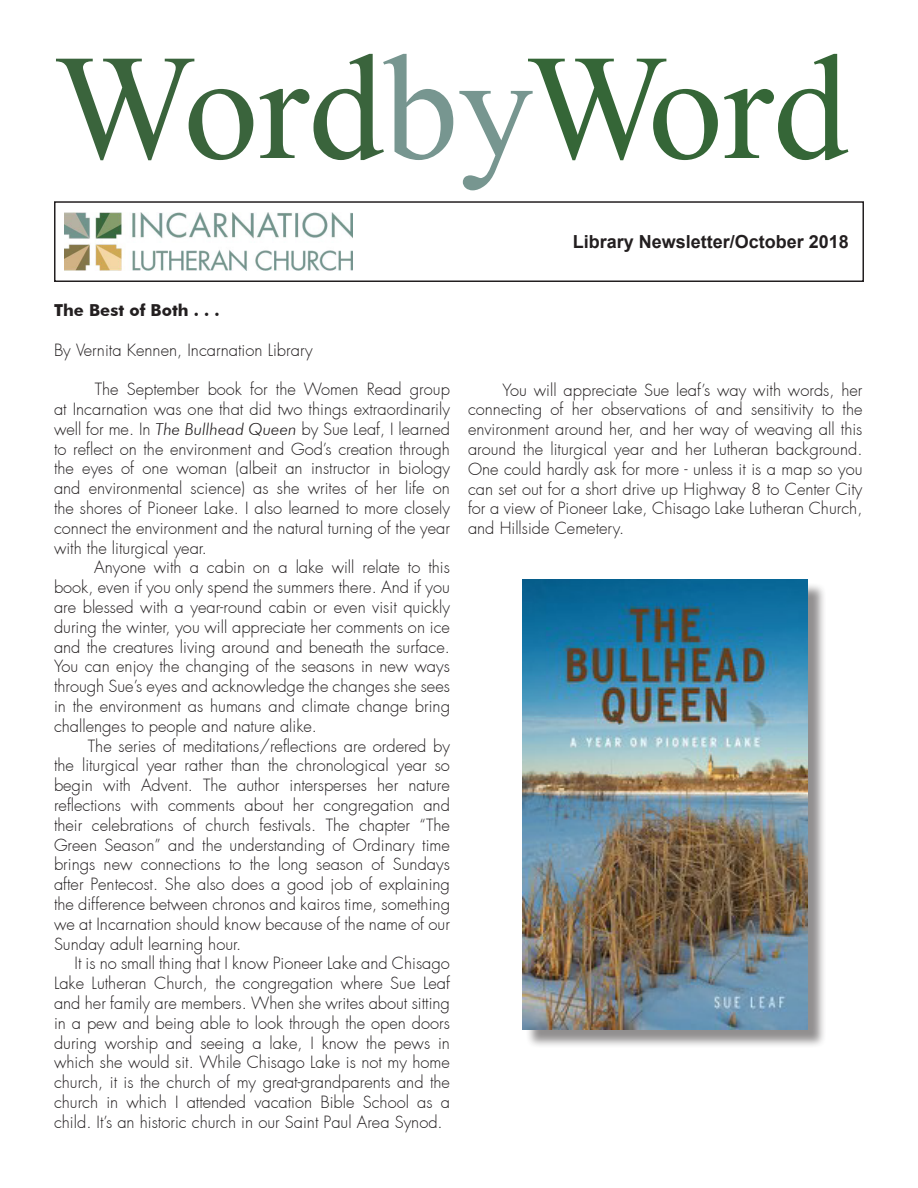
<style>
.page{position:relative;width:918px;height:1188px;background:#fff}
.page>*{position:absolute;margin:0;border:0;box-sizing:border-box;transform-origin:0 0}
.t1{font:150px "Times New Roman";color:#3a643c}
.t2{font:700 18px "Arial";color:#231f20}
.t3{font:300 16.5px/19.8px "Futura";color:#231f20;text-align:justify}
.t4{font:700 16.5px "Futura BT";color:#231f20}
.s1{color:#779690}
.s2{color:#356637}
.s3{font-family:"Futura BT";font-style:italic}
</style>
<div class="page">
<div style="left:54px;top:201px;width:810px;height:81px;border:2px solid #231f20"></div>
<img style="left:64px;top:212px;width:288px;height:59px">
<div style="left:525px;top:582px;width:301px;height:467px;background:#231f20;opacity:.5"></div>
<img style="left:523px;top:580px;width:285px;height:450px">
<p class="t1" style="left:54px;top:7px;width:796px">Word<span class="s1">by</span><span class="s2">Word</span></p>
<p class="t2" style="left:573px;top:229px;width:278px">Library Newsletter/October 2018</p>
<p class="t4" style="left:54px;top:300px;width:167px">The Best of Both . . .</p>
<p class="t3" style="left:54px;top:340px;width:260px">By Vernita Kennen, Incarnation Library</p>
<p class="t3" style="left:54px;top:380px;width:398px;text-indent:41px">The September book for the Women Read group at Incarnation was one that did two things extraordinarily well for me. In <span class="s3">The Bullhead Queen</span> by Sue Leaf, I learned to reflect on the environment and God’s creation through the eyes of one woman (albeit an instructor in biology and environmental science) as she writes of her life on the shores of Pioneer Lake. I also learned to more closely connect the environment and the natural turning of the year with the liturgical year.</p>
<p class="t3" style="left:54px;top:558px;width:398px;text-indent:40px">Anyone with a cabin on a lake will relate to this book, even if you only spend the summers there. And if you are blessed with a year-round cabin or even visit quickly during the winter, you will appreciate her comments on ice and the creatures living around and beneath the surface.<br>You can enjoy the changing of the seasons in new ways through Sue’s eyes and acknowledge the changes she sees in the environment as humans and climate change bring challenges to people and nature alike.</p>
<p class="t3" style="left:54px;top:736px;width:398px;text-indent:34px">The series of meditations/reflections are ordered by the liturgical year rather than the chronological year so begin with Advent. The author intersperses her nature reflections with comments about her congregation and their celebrations of church festivals. The chapter “The Green Season” and the understanding of Ordinary time brings new connections to the long season of Sundays after Pentecost. She also does a good job of explaining the difference between chronos and kairos time, something we at Incarnation should know because of the name of our Sunday adult learning hour.</p>
<p class="t3" style="left:54px;top:954px;width:398px;text-indent:21px">It is no small thing that I know Pioneer Lake and Chisago Lake Lutheran Church, the congregation where Sue Leaf and her family are members. When she writes about sitting in a pew and being able to look through the open doors during worship and seeing a lake, I know the pews in which she would sit. While Chisago Lake is not my home church, it is the church of my great-grandparents and the church in which I attended vacation Bible School as a child. It’s an historic church in our Saint Paul Area Synod.</p>
<p class="t3" style="left:468px;top:380px;width:396px;text-indent:35px">You will appreciate Sue leaf’s way with words, her connecting of her observations of and sensitivity to the environment around her, and her way of weaving all this around the liturgical year and her Lutheran background.<br>One could hardly ask for more - unless it is a map so you can set out for a short drive up Highway 8 to Center City for a view of Pioneer Lake, Chisago Lake Lutheran Church, and Hillside Cemetery.</p>
</div>
